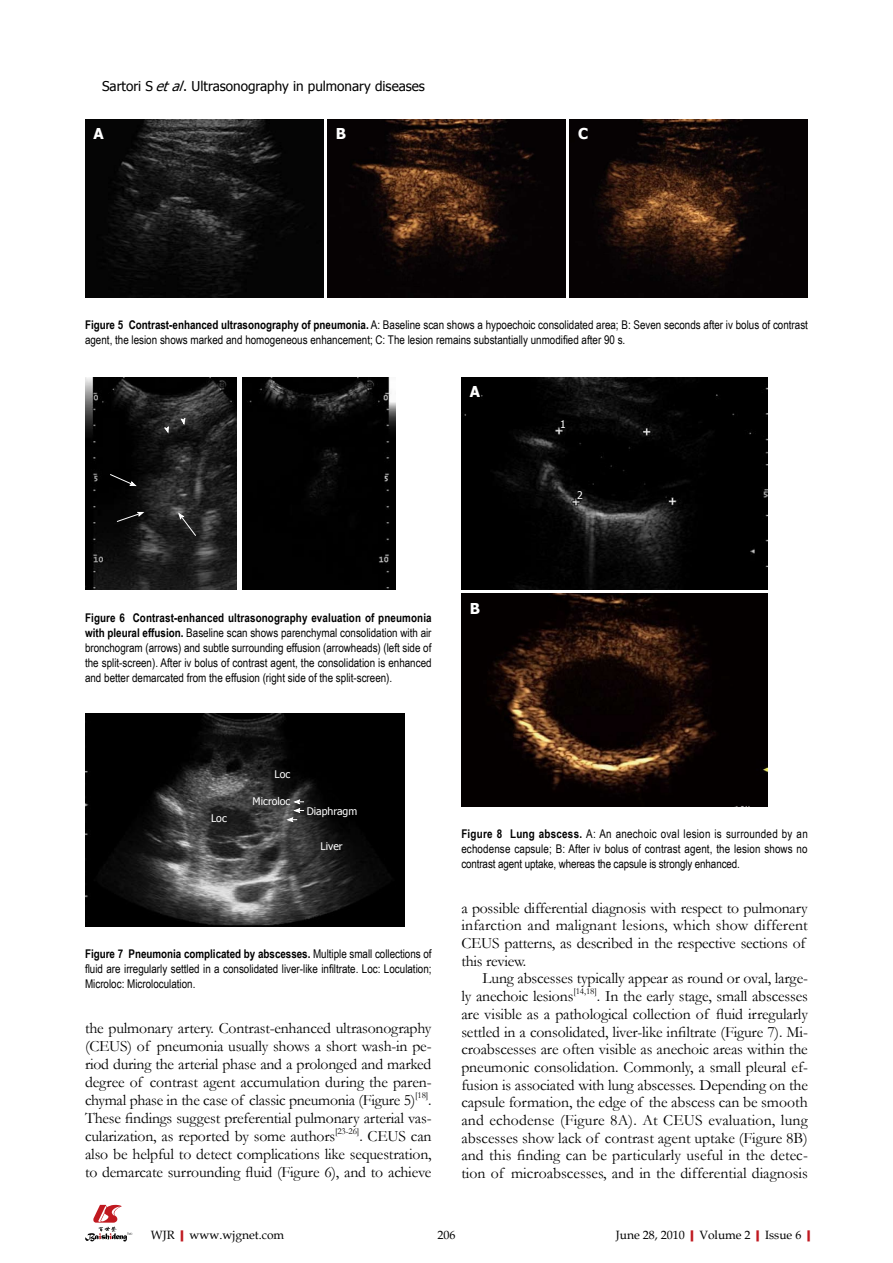
<style>
.page{position:relative;width:893px;height:1263px;background:#fff}
.page>*{position:absolute;margin:0;border:0;box-sizing:border-box;transform-origin:0 0}
.t1{font:15.75px/17.7px "Garamond";letter-spacing:-.01em;color:#000;text-align:justify}
.t2{font:700 15px "Tahoma";color:#fff}
.t3{font:13.5px "Tahoma";color:#000}
.t4{font:12px/15px "Arial Narrow";color:#000;text-align:justify}
.t5{font:12px "Book Antiqua";color:#000}
.t6{font:10.5px "Tahoma";color:#fff}
.t7{font:9.15px "Garamond";letter-spacing:-.01em;color:#000}
.s1{font-style:italic}
.s2{font-weight:700}
.s3{font-weight:700;color:#c01920}
</style>
<div class="page">
<svg style="left:85px;top:1205px;width:48px;height:36px"></svg>
<img style="left:85px;top:119px;width:238px;height:178px">
<img style="left:327px;top:119px;width:239px;height:178px">
<img style="left:570px;top:119px;width:238px;height:178px">
<img style="left:85px;top:377px;width:311px;height:213px">
<div style="left:237px;top:377px;width:5px;height:213px;background:#fff"></div>
<svg style="left:178px;top:513px;width:18px;height:23px"></svg>
<svg style="left:116px;top:512px;width:28px;height:10px"></svg>
<svg style="left:110px;top:474px;width:26px;height:12px"></svg>
<svg style="left:181px;top:418px;width:4px;height:6px"></svg>
<svg style="left:164px;top:426px;width:5px;height:7px"></svg>
<img style="left:85px;top:713px;width:319px;height:213px">
<svg style="left:287px;top:799px;width:17px;height:23px"></svg>
<img style="left:461px;top:377px;width:306px;height:213px">
<img style="left:461px;top:594px;width:306px;height:212px">
<p class="t3" style="left:102px;top:77px;width:324px">Sartori S <span class="s1">etal</span>. Ultrasonography in pulmonary diseases</p>
<p class="t2" style="left:94px;top:123px;width:12px">A</p>
<p class="t2" style="left:336px;top:123px;width:12px">B</p>
<p class="t2" style="left:578px;top:123px;width:12px">C</p>
<p class="t4" style="left:85px;top:317px;width:724px"><span class="s2">Figure 5 Contrast-enhanced ultrasonography of pneumonia.</span> A: Baseline scan shows a hypoechoic consolidated area; B: Seven seconds after iv bolus of contrast agent, the lesion shows marked and homogeneous enhancement; C: The lesion remains substantially unmodified after 90 s.</p>
<p class="t2" style="left:470px;top:381px;width:12px">A</p>
<p class="t6" style="left:560px;top:417px;width:7px">1</p>
<p class="t6" style="left:577px;top:488px;width:7px">2</p>
<p class="t4" style="left:85px;top:609px;width:348px"><span class="s2">Figure 6 Contrast-enhanced ultrasonography evaluation of pneumonia with pleural effusion.</span> Baseline scan shows parenchymal consolidation with air bronchogram (arrows) and subtle surrounding effusion (arrowheads) (left side of the split-screen). After iv bolus of contrast agent, the consolidation is enhanced and better demarcated from the effusion (right side of the split-screen).</p>
<p class="t2" style="left:470px;top:598px;width:12px">B</p>
<p class="t6" style="left:211px;top:811px;width:17px">Loc</p>
<p class="t6" style="left:275px;top:767px;width:17px">Loc</p>
<p class="t6" style="left:253px;top:794px;width:39px">Microloc</p>
<p class="t6" style="left:307px;top:804px;width:52px">Diaphragm</p>
<p class="t6" style="left:321px;top:839px;width:24px">Liver</p>
<p class="t4" style="left:85px;top:946px;width:348px"><span class="s2">Figure 7 Pneumonia complicated by abscesses.</span> Multiple small collections of fluid are irregularly settled in a consolidated liver-like infiltrate. Loc: Loculation; Microloc: Microloculation.</p>
<p class="t1" style="left:85px;top:1019px;width:348px">the pulmonary artery. Contrast-enhanced ultrasonography (CEUS) of pneumonia usually shows a short wash-in pe&shy;riod during the arterial phase and a prolonged and marked degree of contrast agent accumulation during the paren&shy;chymal phase in the case of classic pneumonia (Figure 5)</p>
<p class="t7" style="left:415px;top:1088px;width:15px">[18]</p>
<p class="t1" style="left:85px;top:1091px;width:348px;text-indent:343px">.<br>These findings suggest preferential pulmonary arterial vas&shy;cularization, as reported by some authors</p>
<p class="t7" style="left:335px;top:1125px;width:26px">[23-26]</p>
<p class="t1" style="left:85px;top:1127px;width:348px;text-indent:274px">. CEUS can also be helpful to detect complications like sequestration, to demarcate surrounding fluid (Figure 6), and to achieve</p>
<p class="t4" style="left:461px;top:826px;width:348px"><span class="s2">Figure 8 Lung abscess.</span> A: An anechoic oval lesion is surrounded by an echodense capsule; B: After iv bolus of contrast agent, the lesion shows no contrast agent uptake, whereas the capsule is strongly enhanced.</p>
<p class="t1" style="left:461px;top:898px;width:348px;text-align:left">a possible differential diagnosis with respect to pulmonary infarction and malignant lesions, which show different CEUS patterns, as described in the respective sections of this review.</p>
<p class="t1" style="left:461px;top:969px;width:348px;text-indent:21px">Lung abscesses typically appear as round or oval, large&shy;ly anechoic lesions</p>
<p class="t7" style="left:573px;top:984px;width:25px">[14,18]</p>
<p class="t1" style="left:461px;top:987px;width:348px;text-indent:136px">. In the early stage, small abscesses are visible as a pathological collection of fluid irregularly settled in a consolidated, liver-like infiltrate (Figure 7). Mi&shy;croabscesses are often visible as anechoic areas within the pneumonic consolidation. Commonly, a small pleural ef&shy;fusion is associated with lung abscesses. Depending on the capsule formation, the edge of the abscess can be smooth and echodense (Figure 8A). At CEUS evaluation, lung abscesses show lack of contrast agent uptake (Figure 8B) and this finding can be particularly useful in the detec&shy;tion of microabscesses, and in the differential diagnosis</p>
<p class="t5" style="left:151px;top:1226px;width:135px">WJR<span class="s3">|</span>www.wjgnet.com</p>
<p class="t5" style="left:437px;top:1226px;width:19px">206</p>
<p class="t5" style="left:616px;top:1226px;width:202px">June 28, 2010<span class="s3">|</span>Volume 2<span class="s3">|</span>Issue 6<span class="s3">|</span></p>
</div>
